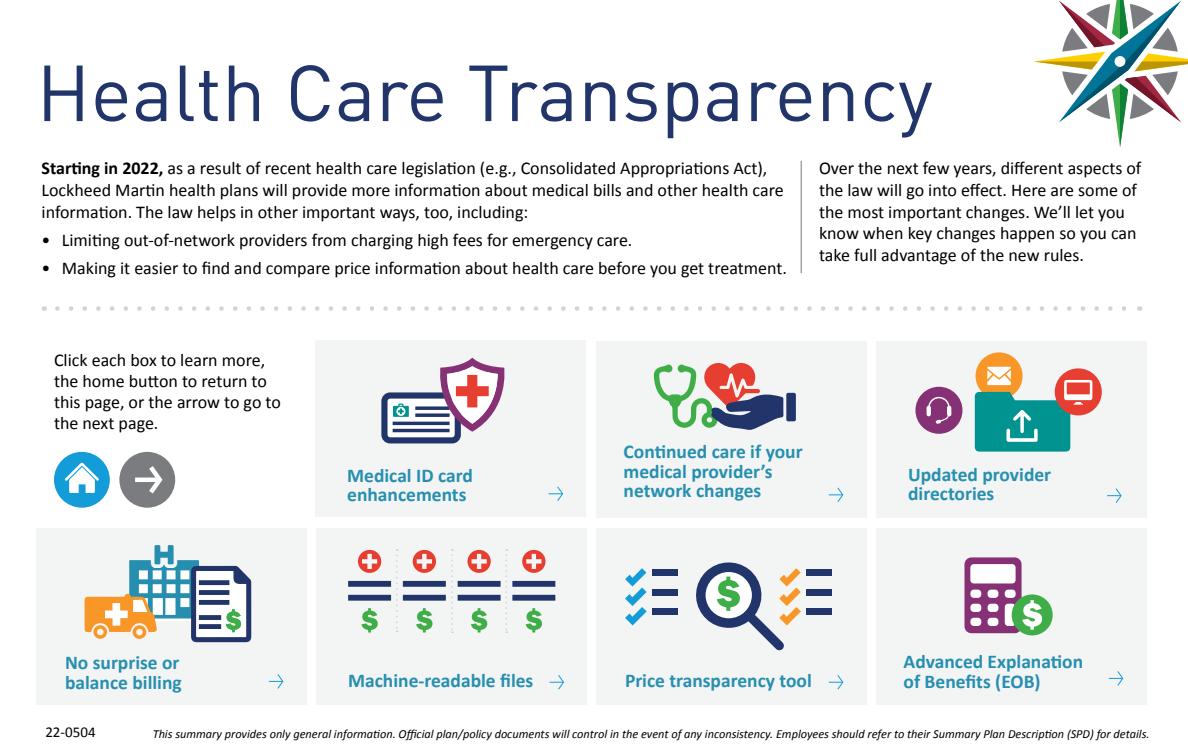
<style>
.page{position:relative;width:1188px;height:756px;background:#fff}
.page>*{position:absolute;margin:0;border:0;box-sizing:border-box;transform-origin:0 0}
.t1{font:78px "DIN Pro";color:#22356a}
.t2{font:700 19.5px/19.5px "Calibri";color:#268fb0}
.t3{font:18px/21.6px "Calibri";color:#000}
.t4{font:15px "Calibri";color:#000}
.t5{font:italic 12.3px "Calibri";color:#000}
.s1{font-weight:700}
</style>
<div class="page">
<svg style="left:57px;top:306px;width:1069px;height:5px"></svg>
<div style="left:36px;top:528px;width:271px;height:177px;background:#f3f4f4"></div>
<svg style="left:269px;top:674px;width:15px;height:15px"></svg>
<div style="left:596px;top:341px;width:271px;height:177px;background:#f3f4f4"></div>
<svg style="left:829px;top:487px;width:15px;height:15px"></svg>
<svg style="left:654px;top:363px;width:142px;height:67px"></svg>
<div style="left:316px;top:528px;width:271px;height:177px;background:#f3f4f4"></div>
<svg style="left:550px;top:675px;width:14px;height:15px"></svg>
<svg style="left:361px;top:608px;width:17px;height:25px"></svg>
<div style="left:348px;top:581px;width:43px;height:6px;background:#22356a"></div>
<div style="left:348px;top:595px;width:43px;height:6px;background:#22356a"></div>
<svg style="left:358px;top:550px;width:23px;height:23px"></svg>
<svg style="left:416px;top:608px;width:17px;height:25px"></svg>
<div style="left:403px;top:581px;width:43px;height:6px;background:#22356a"></div>
<div style="left:403px;top:595px;width:43px;height:6px;background:#22356a"></div>
<svg style="left:413px;top:550px;width:23px;height:23px"></svg>
<svg style="left:471px;top:608px;width:17px;height:25px"></svg>
<div style="left:458px;top:581px;width:43px;height:6px;background:#22356a"></div>
<div style="left:458px;top:595px;width:43px;height:6px;background:#22356a"></div>
<svg style="left:467px;top:550px;width:24px;height:23px"></svg>
<svg style="left:526px;top:608px;width:16px;height:25px"></svg>
<div style="left:512px;top:581px;width:43px;height:6px;background:#22356a"></div>
<div style="left:512px;top:595px;width:43px;height:6px;background:#22356a"></div>
<svg style="left:522px;top:550px;width:24px;height:23px"></svg>
<svg style="left:396px;top:549px;width:2px;height:83px"></svg>
<svg style="left:451px;top:549px;width:2px;height:84px"></svg>
<svg style="left:505px;top:549px;width:2px;height:84px"></svg>
<div style="left:596px;top:528px;width:271px;height:177px;background:#f3f4f4"></div>
<svg style="left:829px;top:675px;width:15px;height:15px"></svg>
<div style="left:806px;top:570px;width:26px;height:6px;background:#22356a"></div>
<div style="left:806px;top:589px;width:26px;height:6px;background:#22356a"></div>
<div style="left:806px;top:608px;width:26px;height:7px;background:#22356a"></div>
<div style="left:652px;top:570px;width:26px;height:6px;background:#22356a"></div>
<div style="left:652px;top:589px;width:26px;height:6px;background:#22356a"></div>
<div style="left:652px;top:608px;width:26px;height:7px;background:#22356a"></div>
<svg style="left:625px;top:568px;width:22px;height:57px"></svg>
<svg style="left:696px;top:562px;width:105px;height:89px"></svg>
<svg style="left:1034px;top:0;width:154px;height:148px"></svg>
<div style="left:54px;top:452px;width:56px;height:56px;background:#139cd8;border-radius:50%"></div>
<svg style="left:65px;top:463px;width:34px;height:30px"></svg>
<div style="left:876px;top:528px;width:271px;height:177px;background:#f3f4f4"></div>
<svg style="left:1109px;top:671px;width:15px;height:15px"></svg>
<div style="left:1012px;top:594px;width:41px;height:41px;background:#3fae49;border-radius:50%"></div>
<svg style="left:964px;top:557px;width:79px;height:76px"></svg>
<div style="left:876px;top:341px;width:271px;height:177px;background:#f3f4f4"></div>
<svg style="left:1107px;top:488px;width:15px;height:15px"></svg>
<div style="left:915px;top:387px;width:47px;height:47px;background:#863175;border-radius:50%"></div>
<svg style="left:927px;top:396px;width:24px;height:28px"></svg>
<div style="left:976px;top:352px;width:47px;height:47px;background:#f89728;border-radius:50%"></div>
<div style="left:1055px;top:368px;width:47px;height:47px;background:#e63e30;border-radius:50%"></div>
<svg style="left:975px;top:367px;width:119px;height:85px"></svg>
<div style="left:315px;top:340px;width:271px;height:177px;background:#f3f4f4"></div>
<svg style="left:384px;top:396px;width:74px;height:44px"></svg>
<div style="left:381px;top:392px;width:80px;height:51px;border:6px solid #22356a;border-radius:6px"></div>
<svg style="left:415px;top:406px;width:20px;height:4px"></svg>
<svg style="left:415px;top:413px;width:20px;height:4px"></svg>
<hr style="left:393px;top:422px;width:57px;height:3px;background:#22356a">
<hr style="left:393px;top:429px;width:57px;height:3px;background:#22356a">
<svg style="left:393px;top:404px;width:16px;height:13px"></svg>
<svg style="left:435px;top:358px;width:70px;height:74px"></svg>
<svg style="left:549px;top:486px;width:15px;height:15px"></svg>
<hr style="left:801px;top:161px;width:1px;height:112px;background:#7b7c7f">
<svg style="left:85px;top:545px;width:167px;height:98px"></svg>
<div style="left:119px;top:452px;width:56px;height:56px;background:#7b7c7f;border-radius:50%"></div>
<hr style="left:135px;top:478px;width:24px;height:4px;background:#fff">
<svg style="left:145px;top:466px;width:18px;height:28px"></svg>
<h1 class="t1" style="left:36px;top:32px;width:898px">Health Care Transparency</h1>
<p class="t3" style="left:42px;top:157px;width:744px"><span class="s1">Starting in 2022,</span> as a result of recent health care legislation (e.g., Consolidated Appropriations Act),<br>Lockheed Martin health plans will provide more information about medical bills and other health care information. The law helps in other important ways, too, including:</p>
<p class="t3" style="left:42px;top:229px;width:592px">• Limiting out-of-network providers from charging high fees for emergency care.</p>
<p class="t3" style="left:42px;top:257px;width:747px">• Making it easier to find and compare price information about health care before you get treatment.</p>
<p class="t3" style="left:819px;top:157px;width:324px">Over the next few years, different aspects of the law will go into effect. Here are some of the most important changes. We’ll let you know when key changes happen so you can take full advantage of the new rules.</p>
<p class="t3" style="left:54px;top:349px;width:228px;line-height:21px">Click each box to learn more, the home button to return to this page, or the arrow to go to the next page.</p>
<p class="t2" style="left:65px;top:653px;width:118px">No surprise or balance billing</p>
<p class="t2" style="left:347px;top:465px;width:127px">Medical ID card enhancements</p>
<p class="t2" style="left:624px;top:442px;width:181px">Continued care if your medical provider’s network changes</p>
<p class="t2" style="left:348px;top:670px;width:187px">Machine-readable files</p>
<p class="t2" style="left:625px;top:670px;width:188px">Price transparency tool</p>
<p class="t2" style="left:908px;top:464px;width:145px">Updated provider directories</p>
<p class="t2" style="left:904px;top:651px;width:181px">Advanced Explanation of Benefits (EOB)</p>
<p class="t4" style="left:45px;top:722px;width:52px">22-0504</p>
<p class="t5" style="left:153px;top:725px;width:998px">This summary provides only general information. Official plan/policy documents will control in the event of any inconsistency. Employees should refer to their Summary Plan Description (SPD) for details.</p>
</div>
